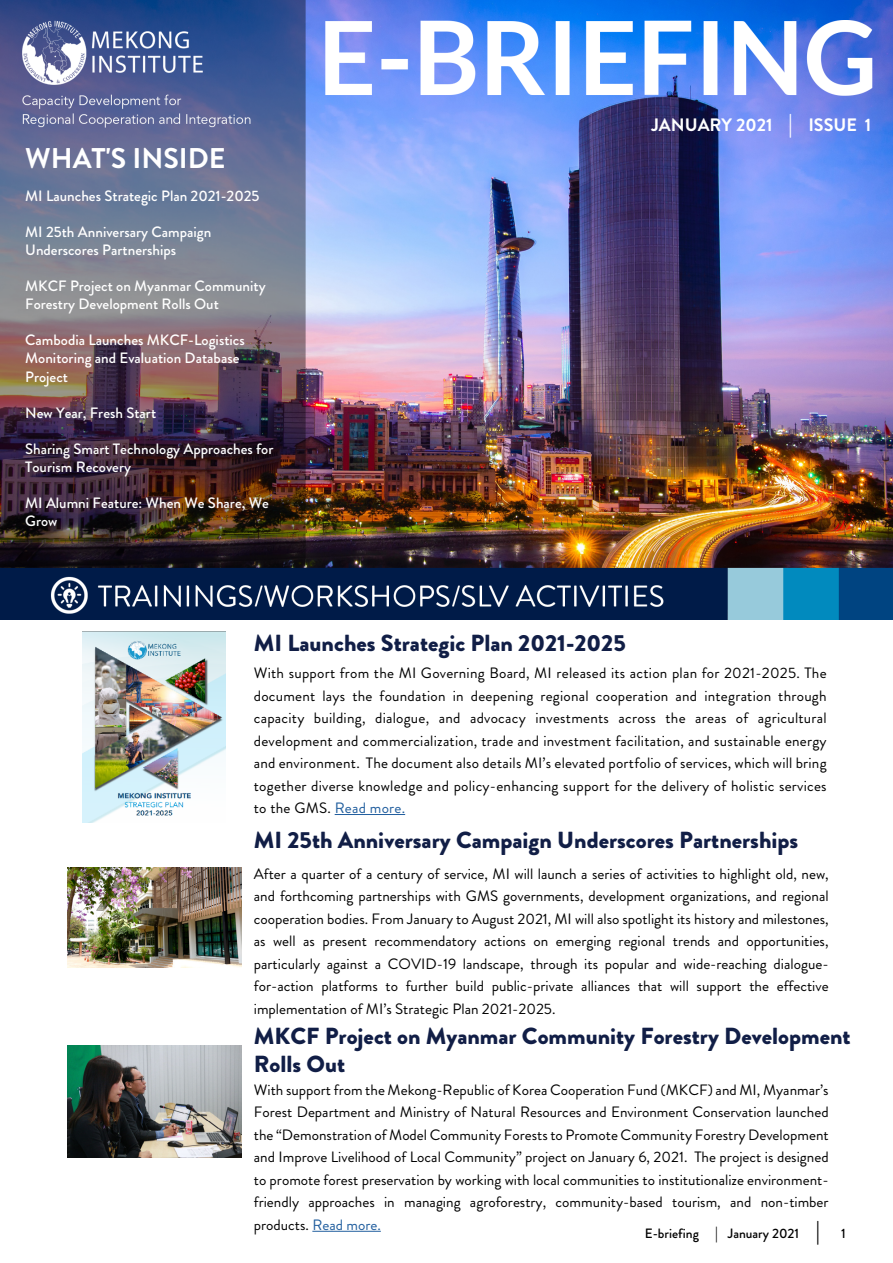
<style>
.page{position:relative;width:893px;height:1263px;background:#fff}
.page>*{position:absolute;margin:0;border:0;box-sizing:border-box;transform-origin:0 0}
.t1{font:700 28.5px "Brandon Grotesque";color:#fff}
.t2{font:900 23.25px/27.9px "Brandon Grotesque";color:#111e46}
.t3{font:700 18px "Brandon Grotesque";color:#fff}
.t4{font:15px/22.5px "Brandon Grotesque";color:#000;text-align:justify}
.t5{font:500 15px/18px "Brandon Grotesque";color:#fff}
.t6{font:500 13.5px "Brandon Grotesque";color:#000}
.s1{font-size:22.5px}
.s2{color:#215e9e}
.s3{font-size:15px}
</style>
<div class="page">
<img style="left:0;top:0;width:893px;height:620px">
<hr style="left:335px;top:814px;width:70px;height:1px;background:#215e9e">
<img style="left:83px;top:631px;width:142px;height:191px">
<img style="left:68px;top:1045px;width:173px;height:112px">
<img style="left:68px;top:867px;width:173px;height:100px">
<hr style="left:312px;top:1231px;width:69px;height:1px;background:#215e9e">
<h1 class="t1" style="left:25px;top:139px;width:202px">WHAT'S INSIDE</h1>
<p class="t5" style="left:25px;top:188px;width:236px">MI Launches Strategic Plan 2021-2025</p>
<p class="t5" style="left:25px;top:224px;width:188px">MI 25th Anniversary Campaign<br>Underscores Partnerships</p>
<p class="t5" style="left:25px;top:278px;width:242px">MKCF Project on Myanmar Community<br>Forestry Development Rolls Out</p>
<p class="t5" style="left:25px;top:332px;width:221px">Cambodia Launches MKCF-Logistics<br>Monitoring and Evaluation Database<br>Project</p>
<p class="t5" style="left:25px;top:404px;width:133px">New Year, Fresh Start</p>
<p class="t5" style="left:25px;top:440px;width:250px">Sharing Smart Technology Approaches for<br>Tourism Recovery</p>
<p class="t5" style="left:25px;top:494px;width:245px">MI Alumni Feature: When We Share, We<br>Grow</p>
<p class="t3" style="left:651px;top:112px;width:221px">JANUARY 2021 <span class="s1">|</span> ISSUE 1</p>
<h2 class="t2" style="left:254px;top:629px;width:373px">MI Launches Strategic Plan 2021-2025</h2>
<p class="t4" style="left:254px;top:662px;width:574px">With support from the MI Governing Board, MI released its action plan for 2021-2025. The document lays the foundation in deepening regional cooperation and integration through capacity building, dialogue, and advocacy investments across the areas of agricultural development and commercialization, trade and investment facilitation, and sustainable energy and environment. The document also details MI’s elevated portfolio of services, which will bring together diverse knowledge and policy-enhancing support for the delivery of holistic services to the GMS. <span class="s2">Read more.</span></p>
<h2 class="t2" style="left:254px;top:826px;width:546px">MI 25th Anniversary Campaign Underscores Partnerships</h2>
<p class="t4" style="left:254px;top:862px;width:576px">After a quarter of a century of service, MI will launch a series of activities to highlight old, new, and forthcoming partnerships with GMS governments, development organizations, and regional cooperation bodies. From January to August 2021, MI will also spotlight its history and milestones, as well as present recommendatory actions on emerging regional trends and opportunities, particularly against a COVID-19 landscape, through its popular and wide-reaching dialogue&shy;for-action platforms to further build public-private alliances that will support the effective implementation of MI’s Strategic Plan 2021-2025.</p>
<h2 class="t2" style="left:254px;top:1022px;width:598px">MKCF Project on Myanmar Community Forestry Development<br>Rolls Out</h2>
<p class="t4" style="left:254px;top:1078px;width:576px">With support from the Mekong-Republic of Korea Cooperation Fund (MKCF) and MI, Myanmar’s Forest Department and Ministry of Natural Resources and Environment Conservation launched the “Demonstration of Model Community Forests to Promote Community Forestry Development and Improve Livelihood of Local Community” project on January 6, 2021. The project is designed to promote forest preservation by working with local communities to institutionalize environment&shy;friendly approaches in managing agroforestry, community-based tourism, and non-timber products. <span class="s2">Read more.</span></p>
<p class="t6" style="left:645px;top:1224px;width:177px">E-briefing <span class="s3">|</span> January 2021 <span class="s1">|</span></p>
<p class="t6" style="left:841px;top:1224px;width:6px">1</p>
</div>
